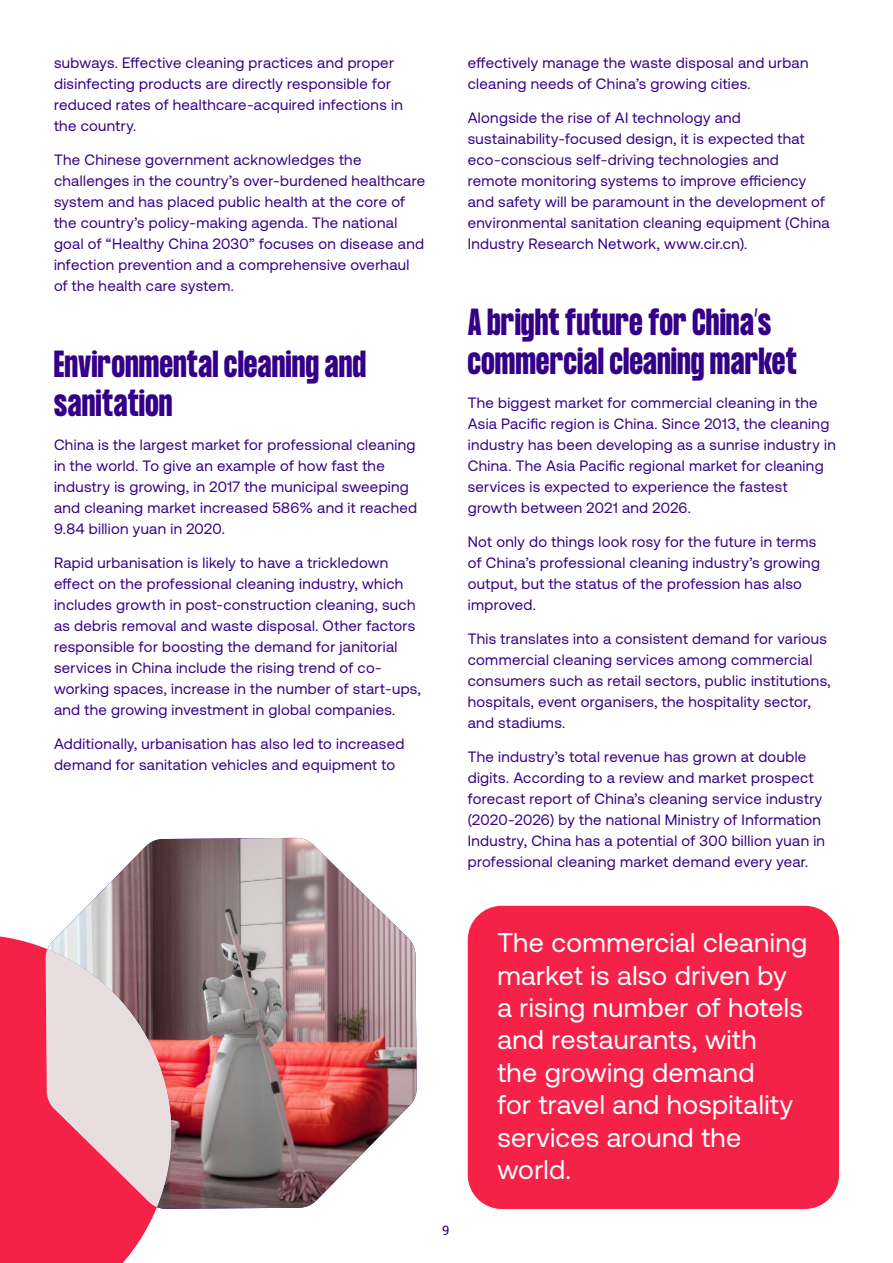
<style>
.page{position:relative;width:893px;height:1263px;background:#fff}
.page>*{position:absolute;margin:0;border:0;box-sizing:border-box;transform-origin:0 0}
.t1{font:700 33px/39.6px "Formula Condensed";letter-spacing:.02em;color:#330087}
.t2{font:27px/32.4px "Aeonik";letter-spacing:.015em;color:#fff}
.t3{font:15px/21px "Aeonik";letter-spacing:.025em;color:#330087}
.t4{font:13.5px "FS Albert Pro";color:#330087}
</style>
<div class="page">
<img style="left:85px;top:838px;width:332px;height:371px">
<svg style="left:157px;top:949px;width:41px;height:258px;background:#9a6063"></svg>
<svg style="left:0;top:908px;width:157px;height:355px;background:#e47b8e"></svg>
<div style="left:468px;top:906px;width:371px;height:303px;background:#f52147;border-radius:34px"></div>
<p class="t3" style="left:54px;top:52px;width:350px">subways. Effective cleaning practices and proper disinfecting products are directly responsible for reduced rates of healthcare-acquired infections in the country.</p>
<p class="t3" style="left:54px;top:149px;width:373px">The Chinese government acknowledges the challenges in the country’s over-burdened healthcare system and has placed public health at the core of the country’s policy-making agenda. The national goal of “Healthy China 2030” focuses on disease and infection prevention and a comprehensive overhaul of the health care system.</p>
<h1 class="t1" style="left:54px;top:346px;width:313px">Environmental cleaning and sanitation</h1>
<p class="t3" style="left:54px;top:434px;width:365px">China is the largest market for professional cleaning in the world. To give an example of how fast the industry is growing, in 2017 the municipal sweeping and cleaning market increased 586% and it reached 9.84 billion yuan in 2020.</p>
<p class="t3" style="left:54px;top:552px;width:368px">Rapid urbanisation is likely to have a trickledown effect on the professional cleaning industry, which includes growth in post-construction cleaning, such as debris removal and waste disposal. Other factors responsible for boosting the demand for janitorial services in China include the rising trend of co&shy;working spaces, increase in the number of start-ups, and the growing investment in global companies.</p>
<p class="t3" style="left:54px;top:733px;width:352px">Additionally, urbanisation has also led to increased demand for sanitation vehicles and equipment to</p>
<p class="t3" style="left:468px;top:52px;width:342px">effectively manage the waste disposal and urban cleaning needs of China’s growing cities.</p>
<p class="t3" style="left:468px;top:107px;width:363px">Alongside the rise of AI technology and sustainability-focused design, it is expected that eco-conscious self-driving technologies and remote monitoring systems to improve efficiency and safety will be paramount in the development of environmental sanitation cleaning equipment (China Industry Research Network, www.cir.cn).</p>
<h1 class="t1" style="left:468px;top:304px;width:330px">A bright future for China’s commercial cleaning market</h1>
<p class="t3" style="left:468px;top:392px;width:370px">The biggest market for commercial cleaning in the Asia Pacific region is China. Since 2013, the cleaning industry has been developing as a sunrise industry in China. The Asia Pacific regional market for cleaning services is expected to experience the fastest growth between 2021 and 2026.</p>
<p class="t3" style="left:468px;top:531px;width:354px">Not only do things look rosy for the future in terms of China’s professional cleaning industry’s growing output, but the status of the profession has also improved.</p>
<p class="t3" style="left:468px;top:628px;width:364px">This translates into a consistent demand for various commercial cleaning services among commercial consumers such as retail sectors, public institutions, hospitals, event organisers, the hospitality sector, and stadiums.</p>
<p class="t3" style="left:468px;top:746px;width:359px">The industry’s total revenue has grown at double digits. According to a review and market prospect forecast report of China’s cleaning service industry (2020-2026) by the national Ministry of Information Industry, China has a potential of 300 billion yuan in professional cleaning market demand every year.</p>
<p class="t4" style="left:442px;top:1221px;width:9px">9</p>
<h2 class="t2" style="left:497px;top:927px;width:311px">The commercial cleaning market is also driven by a rising number of hotels and restaurants, with<br>the growing demand<br>for travel and hospitality services around the world.</h2>
</div>
